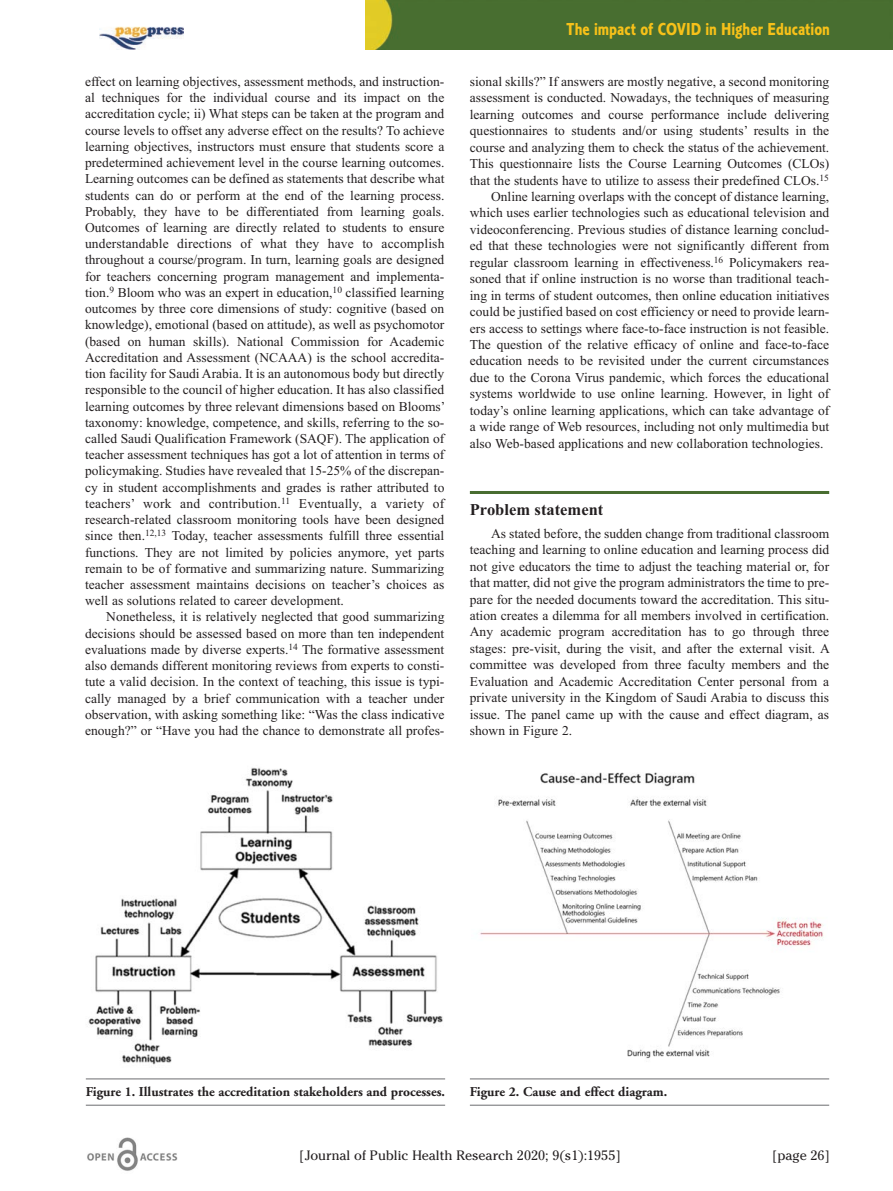
<style>
.page{position:relative;width:893px;height:1191px;background:#fff}
.page>*{position:absolute;margin:0;border:0;box-sizing:border-box;transform-origin:0 0}
.t1{font:18px "Corinthian Bold Condensed Plain";color:#f7c119}
.t2{font:700 16.5px "Times New Roman";color:#231f20}
.t3{font:13.5px/16.2px "Times New Roman";color:#231f20;text-align:justify}
.t4{font:700 13.5px "Adobe Garamond";color:#231f20}
.t5{font:13.5px "Cheltenham";color:#231f20}
</style>
<div class="page">
<hr style="left:470px;top:491px;width:359px;height:3px;background:#486d30">
<img style="left:87px;top:1137px;width:91px;height:34px">
<div style="left:366px;top:0;width:527px;height:49px;background:#486e30"></div>
<img style="left:100px;top:26px;width:84px;height:24px">
<hr style="left:86px;top:1078px;width:359px;height:1px;background:#6c6d70">
<hr style="left:86px;top:1104px;width:359px;height:1px;background:#6c6d70">
<img style="left:88px;top:767px;width:355px;height:298px">
<img style="left:480px;top:772px;width:343px;height:287px">
<hr style="left:470px;top:1078px;width:359px;height:1px;background:#6c6d70">
<hr style="left:470px;top:1104px;width:359px;height:1px;background:#6c6d70">
<p class="t3" style="left:85px;top:73px;width:362px">effect on learning objectives, assessment methods, and instruction&shy;al techniques for the individual course and its impact on the accreditation cycle; ii) What steps can be taken at the program and course levels to offset any adverse effect on the results? To achieve learning objectives, instructors must ensure that students score a predetermined achievement level in the course learning outcomes.<br>Learning outcomes can be defined as statements that describe what students can do or perform at the end of the learning process.<br>Probably, they have to be differentiated from learning goals.<br>Outcomes of learning are directly related to students to ensure understandable directions of what they have to accomplish throughout a course/program. In turn, learning goals are designed for teachers concerning program management and implementa&shy;tion.<sup>9</sup> Bloom who was an expert in education,<sup>10</sup> classified learning outcomes by three core dimensions of study: cognitive (based on knowledge), emotional (based on attitude), as well as psychomotor (based on human skills). National Commission for Academic Accreditation and Assessment (NCAAA) is the school accredita&shy;tion facility for Saudi Arabia. It is an autonomous body but directly responsible to the council of higher education. It has also classified learning outcomes by three relevant dimensions based on Blooms’ taxonomy: knowledge, competence, and skills, referring to the so&shy;called Saudi Qualification Framework (SAQF). The application of teacher assessment techniques has got a lot of attention in terms of policymaking. Studies have revealed that 15-25% of the discrepan&shy;cy in student accomplishments and grades is rather attributed to teachers’ work and contribution.<sup>11</sup> Eventually, a variety of research-related classroom monitoring tools have been designed since then.<sup>12,13</sup> Today, teacher assessments fulfill three essential functions. They are not limited by policies anymore, yet parts remain to be of formative and summarizing nature. Summarizing teacher assessment maintains decisions on teacher’s choices as well as solutions related to career development.</p>
<p class="t3" style="left:85px;top:608px;width:361px;text-indent:21px">Nonetheless, it is relatively neglected that good summarizing decisions should be assessed based on more than ten independent evaluations made by diverse experts.<sup>14</sup> The formative assessment also demands different monitoring reviews from experts to consti&shy;tute a valid decision. In the context of teaching, this issue is typi&shy;cally managed by a brief communication with a teacher under observation, with asking something like: “Was the class indicative enough?” or “Have you had the chance to demonstrate all profes-</p>
<h1 class="t1" style="left:566px;top:23px;width:265px">The impact of COVID in Higher Education</h1>
<p class="t3" style="left:470px;top:73px;width:361px">sional skills?” If answers are mostly negative, a second monitoring</p>
<p class="t3" style="left:470px;top:90px;width:361px">assessment is conducted. Nowadays, the techniques of measuring</p>
<p class="t3" style="left:470px;top:106px;width:361px">learning outcomes and course performance include delivering</p>
<p class="t3" style="left:470px;top:122px;width:361px">questionnaires to students and/or using students’ results in the</p>
<p class="t3" style="left:470px;top:139px;width:361px">course and analyzing them to check the status of the achievement.</p>
<p class="t3" style="left:470px;top:155px;width:361px">This questionnaire lists the Course Learning Outcomes (CLOs)</p>
<p class="t3" style="left:470px;top:172px;width:360px">that the students have to utilize to assess their predefined CLOs.<sup>15</sup></p>
<p class="t3" style="left:491px;top:188px;width:340px">Online learning overlaps with the concept of distance learning,</p>
<p class="t3" style="left:470px;top:205px;width:361px">which uses earlier technologies such as educational television and</p>
<p class="t3" style="left:470px;top:221px;width:361px">videoconferencing. Previous studies of distance learning conclud-</p>
<p class="t3" style="left:470px;top:238px;width:361px">ed that these technologies were not significantly different from</p>
<p class="t3" style="left:470px;top:254px;width:361px">regular classroom learning in effectiveness.<sup>16</sup> Policymakers rea-</p>
<p class="t3" style="left:470px;top:270px;width:361px">soned that if online instruction is no worse than traditional teach-</p>
<p class="t3" style="left:470px;top:287px;width:361px">ing in terms of student outcomes, then online education initiatives</p>
<p class="t3" style="left:470px;top:303px;width:361px">could be justified based on cost efficiency or need to provide learn-</p>
<p class="t3" style="left:470px;top:320px;width:361px">ers access to settings where face-to-face instruction is not feasible.</p>
<p class="t3" style="left:470px;top:336px;width:361px">The question of the relative efficacy of online and face-to-face</p>
<p class="t3" style="left:470px;top:353px;width:361px">education needs to be revisited under the current circumstances</p>
<p class="t3" style="left:470px;top:369px;width:361px">due to the Corona Virus pandemic, which forces the educational</p>
<p class="t3" style="left:470px;top:385px;width:361px">systems worldwide to use online learning. However, in light of</p>
<p class="t3" style="left:470px;top:402px;width:361px">today’s online learning applications, which can take advantage of</p>
<p class="t3" style="left:470px;top:418px;width:361px">a wide range of Web resources, including not only multimedia but</p>
<p class="t3" style="left:470px;top:435px;width:355px">also Web-based applications and new collaboration technologies.</p>
<p class="t2" style="left:470px;top:500px;width:135px">Problem statement</p>
<p class="t3" style="left:470px;top:525px;width:362px;text-indent:21px">As stated before, the sudden change from traditional classroom teaching and learning to online education and learning process did not give educators the time to adjust the teaching material or, for that matter, did not give the program administrators the time to pre&shy;pare for the needed documents toward the accreditation. This situ&shy;ation creates a dilemma for all members involved in certification.<br>Any academic program accreditation has to go through three stages: pre-visit, during the visit, and after the external visit. A committee was developed from three faculty members and the Evaluation and Academic Accreditation Center personal from a private university in the Kingdom of Saudi Arabia to discuss this issue. The panel came up with the cause and effect diagram, as shown in Figure 2.</p>
<p class="t4" style="left:86px;top:1086px;width:361px">Figure 1. Illustrates the accreditation stakeholders and processes.</p>
<p class="t4" style="left:470px;top:1086px;width:199px">Figure 2. Cause and effect diagram.</p>
<p class="t5" style="left:299px;top:1147px;width:323px">[Journal of Public Health Research 2020; 9(s1):1955]</p>
<p class="t5" style="left:772px;top:1147px;width:59px">[page 26]</p>
</div>
